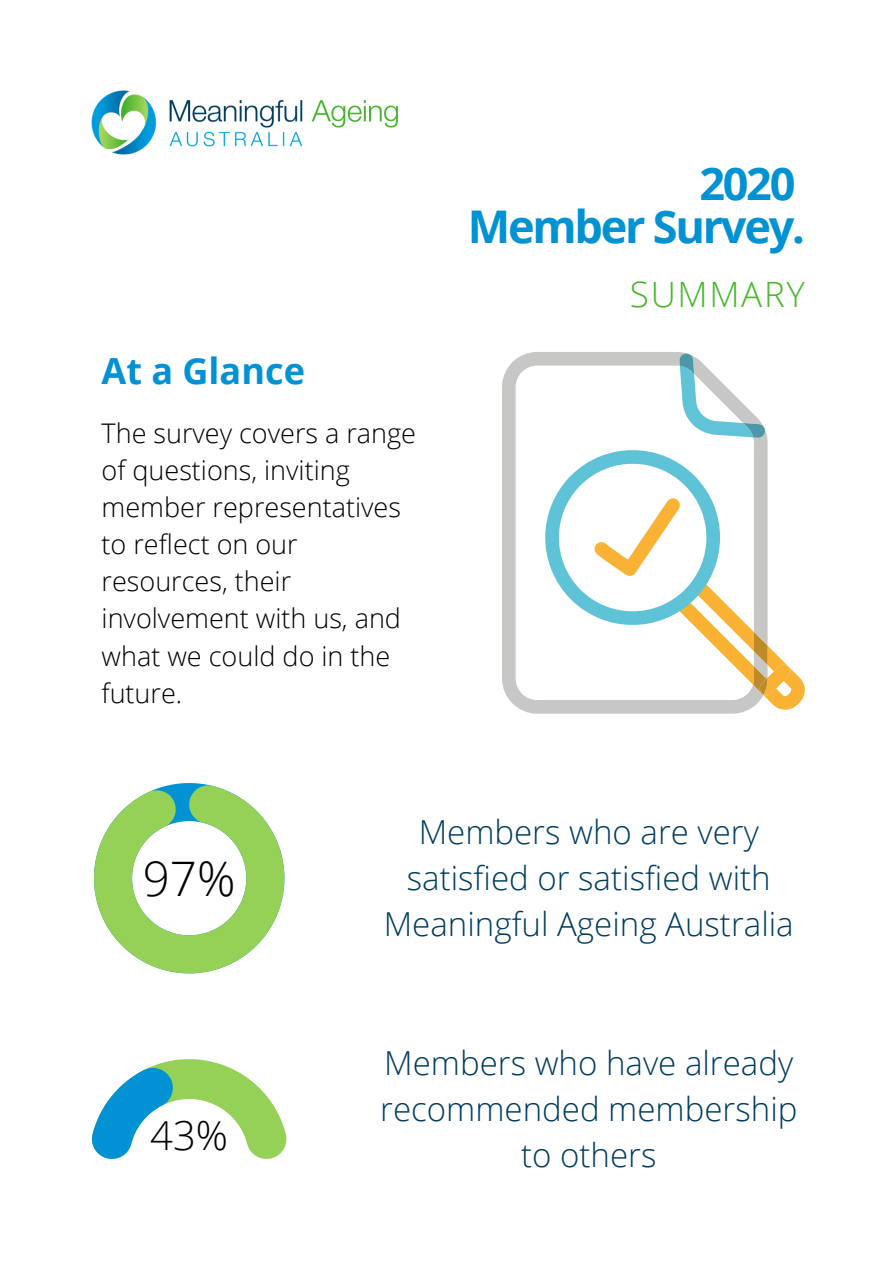
<style>
.page{position:relative;width:894px;height:1264px;background:#fff}
.page>*{position:absolute;margin:0;border:0;box-sizing:border-box;transform-origin:0 0}
.t1{font:300 47.55px "Open Sans";color:#000}
.t2{font:700 45px "Open Sans";letter-spacing:-.05em;color:#0092d3}
.t3{font:300 39.9px "Open Sans";color:#000}
.t4{font:700 36px "Open Sans";color:#0092d3}
.t5{font:300 34.95px "Open Sans";letter-spacing:.05em;color:#46b72b}
.t6{font:300 33px/46.2px "Open Sans";color:#003d5f;text-align:center}
.t7{font:300 27px/37.2px "Open Sans";color:#000}
</style>
<div class="page">
<img style="left:91px;top:90px;width:308px;height:65px">
<svg style="left:94px;top:783px;width:190px;height:190px"></svg>
<svg style="left:502px;top:352px;width:248px;height:361px;fill:#c7c7c6"></svg>
<svg style="left:524px;top:353px;width:280px;height:356px"></svg>
<svg style="left:92px;top:1059px;width:194px;height:99px"></svg>
<p class="t4" style="left:102px;top:345px;width:205px">At a Glance</p>
<p class="t7" style="left:102px;top:413px;width:316px">The survey covers a range of questions, inviting member representatives to reflect on our resources, their involvement with us, and what we could do in the future.</p>
<p class="t2" style="left:699px;top:152px;width:98px">2020</p>
<p class="t2" style="left:467px;top:195px;width:338px">Member Survey.</p>
<p class="t5" style="left:629px;top:269px;width:176px">SUMMARY</p>
<p class="t1" style="left:143px;top:845px;width:94px">97%</p>
<p class="t3" style="left:150px;top:1107px;width:79px">43%</p>
<p class="t6" style="left:383px;top:807px;width:411px">Members who are very satisfied or satisfied with<br>Meaningful Ageing Australia</p>
<p class="t6" style="left:380px;top:1038px;width:418px">Members who have already recommended membership to others</p>
</div>
